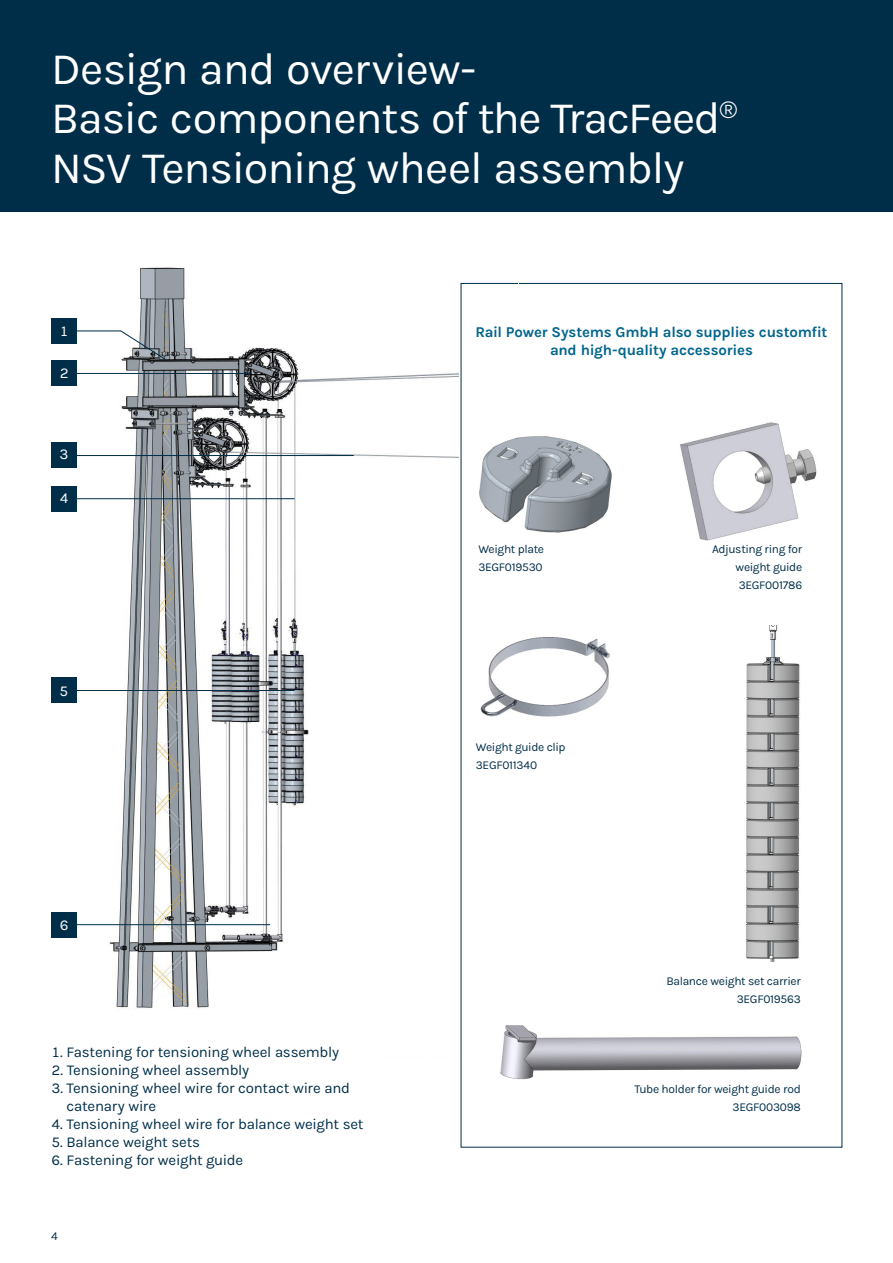
<style>
.page{position:relative;width:893px;height:1263px;background:#fff}
.page>*{position:absolute;margin:0;border:0;box-sizing:border-box;transform-origin:0 0}
.t1{font:45px/49.5px "Karla";letter-spacing:-.02em;color:#fff}
.t2{font:15px/18px "Karla";letter-spacing:-.015em;color:#002e48}
.t3{font:700 15px/18px "Karla";letter-spacing:-.015em;color:#00658c;text-align:center}
.t4{font:15px "Karla";color:#fff}
.t5{font:12px/18px "Karla";letter-spacing:-.03em;color:#002e48;text-align:right}
</style>
<div class="page">
<div style="left:0;top:0;width:893px;height:211px;background:#002e48"></div>
<img style="left:87px;top:267px;width:371px;height:741px">
<div style="left:51px;top:360px;width:26px;height:26px;background:#002e48"></div>
<div style="left:51px;top:677px;width:26px;height:26px;background:#002e48"></div>
<div style="left:51px;top:912px;width:26px;height:26px;background:#002e48"></div>
<div style="left:51px;top:486px;width:26px;height:26px;background:#002e48"></div>
<div style="left:51px;top:318px;width:26px;height:26px;background:#002e48"></div>
<hr style="left:74px;top:331px;width:47px;height:1px;background:#002e48">
<hr style="left:77px;top:373px;width:174px;height:1px;background:#002e48">
<hr style="left:77px;top:498px;width:217px;height:1px;background:#002e48">
<hr style="left:77px;top:690px;width:217px;height:1px;background:#002e48">
<hr style="left:77px;top:924px;width:193px;height:1px;background:#002e48">
<svg style="left:120px;top:330px;width:46px;height:30px"></svg>
<img style="left:500px;top:1025px;width:302px;height:55px">
<img style="left:479px;top:436px;width:133px;height:97px">
<img style="left:680px;top:422px;width:137px;height:119px">
<img style="left:746px;top:626px;width:54px;height:336px">
<img style="left:480px;top:637px;width:130px;height:80px">
<hr style="left:74px;top:455px;width:280px;height:1px;background:#002e48">
<div style="left:51px;top:442px;width:26px;height:26px;background:#002e48"></div>
<h1 class="t1" style="left:51px;top:43px;width:688px">Design and overview-<br>Basic components of the TracFeed<sup>®<br></sup>NSV Tensioning wheel assembly</h1>
<p class="t4" style="left:60px;top:321px;width:10px">1</p>
<p class="t4" style="left:60px;top:363px;width:10px">2</p>
<p class="t4" style="left:59px;top:445px;width:10px">3</p>
<p class="t4" style="left:60px;top:488px;width:10px">4</p>
<p class="t4" style="left:59px;top:682px;width:11px">5</p>
<p class="t4" style="left:60px;top:915px;width:10px">6</p>
<p class="t2" style="left:52px;top:1043px;width:289px">1. Fastening for tensioning wheel assembly</p>
<p class="t2" style="left:52px;top:1061px;width:199px">2. Tensioning wheel assembly</p>
<p class="t2" style="left:67px;top:1079px;width:285px;text-indent:-15px">3. Tensioning wheel wire for contact wire and catenary wire</p>
<p class="t2" style="left:52px;top:1115px;width:314px">4. Tensioning wheel wire for balance weight set</p>
<p class="t2" style="left:52px;top:1133px;width:150px">5. Balance weight sets</p>
<p class="t2" style="left:52px;top:1151px;width:193px">6. Fastening for weight guide</p>
<p class="t5" style="left:51px;top:1226px;width:8px">4</p>
<p class="t3" style="left:475px;top:322px;width:354px">Rail Power Systems GmbH also supplies customfit and high-quality accessories</p>
<p class="t5" style="left:478px;top:540px;width:67px;text-align:left">Weight plate<br>3EGF019530</p>
<p class="t5" style="left:736px;top:540px;width:68px;text-align:justify;text-indent:-23px">Adjusting ring for weight guide 3EGF001786</p>
<p class="t5" style="left:476px;top:738px;width:91px;text-align:left">Weight guide clip<br>3EGF011340</p>
<p class="t5" style="left:666px;top:972px;width:136px">Balance weight set carrier<br>3EGF019563</p>
<p class="t5" style="left:634px;top:1080px;width:168px">Tube holder for weight guide rod<br>3EGF003098</p>
</div>
